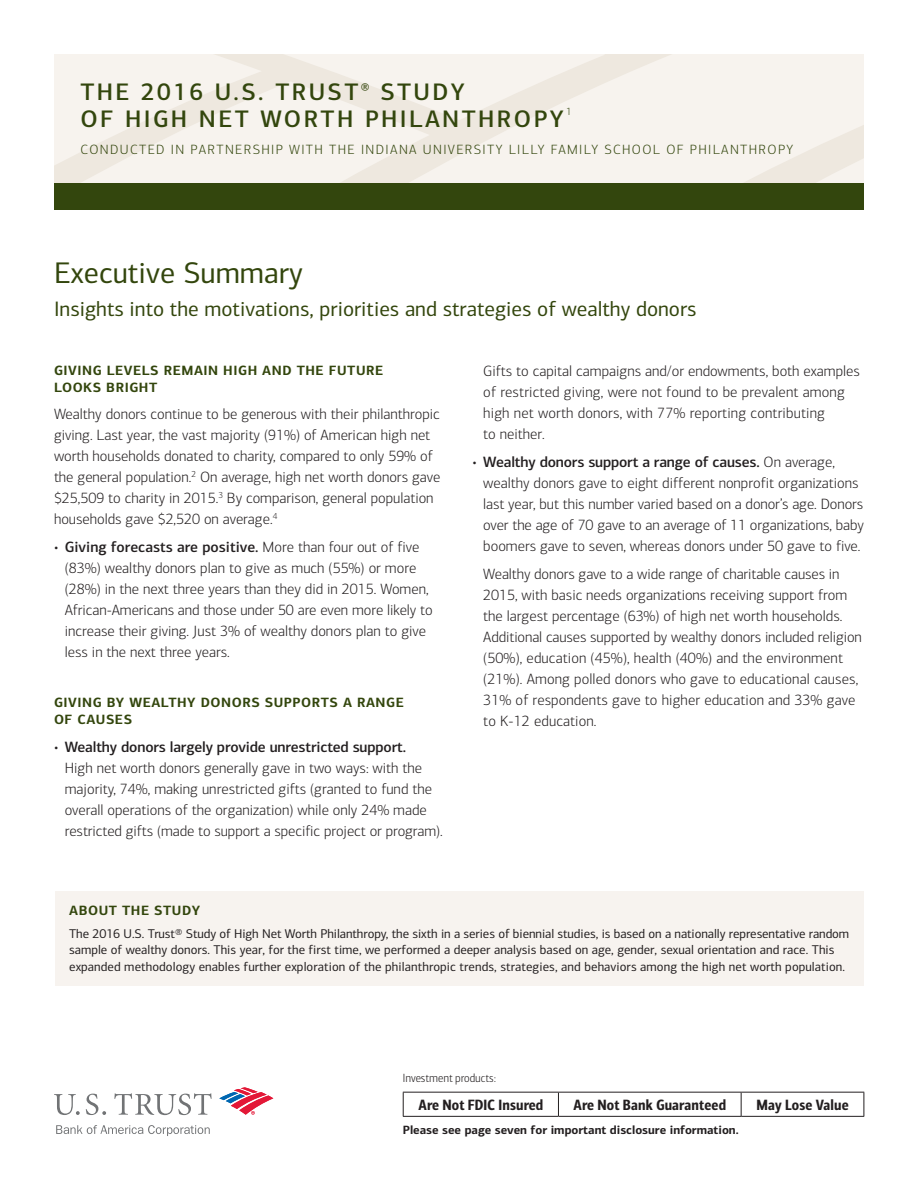
<style>
.page{position:relative;width:918px;height:1188px;background:#fff}
.page>*{position:absolute;margin:0;border:0;box-sizing:border-box;transform-origin:0 0}
.t1{font:30px "Connections";color:#33460d}
.t2{font:500 24px/27px "Connections";letter-spacing:.1em;color:#33460d}
.t3{font:21px "Connections";color:#33460d}
.t4{font:300 15px/21px "Connections";color:#231f20}
.t5{font:15px "Connections Cond Bld";letter-spacing:.01em;color:#231f20}
.t6{font:700 13.5px/16.5px "Connections";letter-spacing:.04em;color:#33460d}
.t7{font:300 13.5px "Connections";letter-spacing:.1em;color:#33460d}
.t8{font:12.75px/16.5px "Connections";color:#231f20}
.t9{font:700 12px "Connections";color:#231f20}
.t10{font:300 12px "Connections Cond";color:#231f20}
.t11{font:300 10.5px "Connections";color:#33460d}
.s1{font-weight:500}
</style>
<div class="page">
<svg style="left:54px;top:54px;width:810px;height:129px;background:#f5f0ea"></svg>
<div style="left:54px;top:183px;width:810px;height:27px;background:#33460d"></div>
<hr style="left:403px;top:1092px;width:155px;height:1px;background:#231f20">
<svg style="left:403px;top:1093px;width:1px;height:23px"></svg>
<hr style="left:558px;top:1092px;width:183px;height:1px;background:#231f20">
<svg style="left:558px;top:1093px;width:1px;height:23px"></svg>
<hr style="left:741px;top:1092px;width:123px;height:1px;background:#231f20">
<svg style="left:741px;top:1093px;width:1px;height:23px"></svg>
<svg style="left:864px;top:1093px;width:1px;height:23px"></svg>
<hr style="left:403px;top:1116px;width:155px;height:1px;background:#231f20">
<hr style="left:558px;top:1116px;width:183px;height:1px;background:#231f20">
<hr style="left:741px;top:1116px;width:123px;height:1px;background:#231f20">
<svg style="left:219px;top:1087px;width:54px;height:28px"></svg>
<svg style="left:114px;top:1093px;width:98px;height:22px"></svg>
<svg style="left:54px;top:1094px;width:26px;height:21px"></svg>
<svg style="left:86px;top:1094px;width:20px;height:21px"></svg>
<svg style="left:56px;top:1125px;width:154px;height:11px"></svg>
<div style="left:56px;top:891px;width:808px;height:95px;background:#f7f3ef"></div>
<h2 class="t2" style="left:80px;top:78px;width:485px">THE 2016 U.S. TRUST<sup>®</sup> STUDY<br>OF HIGH NET WORTH PHILANTHROPY</h2>
<p class="t11" style="left:566px;top:106px;width:7px">1</p>
<p class="t7" style="left:80px;top:142px;width:714px">CONDUCTED IN PARTNERSHIP WITH THE INDIANA UNIVERSITY LILLY FAMILY SCHOOL OF PHILANTHROPY</p>
<h1 class="t1" style="left:54px;top:255px;width:250px">Executive Summary</h1>
<h3 class="t3" style="left:54px;top:296px;width:644px">Insights into the motivations, priorities and strategies of wealthy donors</h3>
<p class="t6" style="left:54px;top:362px;width:331px">GIVING LEVELS REMAIN HIGH AND THE FUTURE<br>LOOKS BRIGHT</p>
<p class="t4" style="left:54px;top:404px;width:388px">Wealthy donors continue to be generous with their philanthropic giving. Last year, the vast majority (91%) of American high net worth households donated to charity, compared to only 59% of the general population.<sup>2</sup> On average, high net worth donors gave $25,509 to charity in 2015.<sup>3</sup> By comparison, general population households gave $2,520 on average.<sup>4</sup></p>
<p class="t4" style="left:65px;top:537px;width:369px;text-indent:-11px">• <span class="s1">Giving forecasts are positive.</span> More than four out of five (83%) wealthy donors plan to give as much (55%) or more (28%) in the next three years than they did in 2015. Women, African-Americans and those under 50 are even more likely to increase their giving. Just 3% of wealthy donors plan to give less in the next three years.</p>
<p class="t6" style="left:54px;top:694px;width:351px">GIVING BY WEALTHY DONORS SUPPORTS A RANGE<br>OF CAUSES</p>
<p class="t4" style="left:65px;top:736px;width:380px;text-indent:-11px">• <span class="s1">Wealthy donors largely provide unrestricted support.<br></span>High net worth donors generally gave in two ways: with the majority, 74%, making unrestricted gifts (granted to fund the overall operations of the organization) while only 24% made restricted gifts (made to support a specific project or program).</p>
<p class="t4" style="left:483px;top:361px;width:378px">Gifts to capital campaigns and/or endowments, both examples of restricted giving, were not found to be prevalent among high net worth donors, with 77% reporting contributing<br>to neither.</p>
<p class="t4" style="left:483px;top:452px;width:382px;text-indent:-11px">• <span class="s1">Wealthy donors support a range of causes.</span> On average, wealthy donors gave to eight different nonprofit organizations last year, but this number varied based on a donor’s age. Donors over the age of 70 gave to an average of 11 organizations, baby boomers gave to seven, whereas donors under 50 gave to five.</p>
<p class="t4" style="left:483px;top:563px;width:380px">Wealthy donors gave to a wide range of charitable causes in 2015, with basic needs organizations receiving support from the largest percentage (63%) of high net worth households.<br>Additional causes supported by wealthy donors included religion (50%), education (45%), health (40%) and the environment (21%). Among polled donors who gave to educational causes, 31% of respondents gave to higher education and 33% gave to K-12 education.</p>
<p class="t6" style="left:69px;top:902px;width:132px">ABOUT THE STUDY</p>
<p class="t8" style="left:69px;top:925px;width:782px">The 2016 U.S. Trust® Study of High Net Worth Philanthropy, the sixth in a series of biennial studies, is based on a nationally representative random sample of wealthy donors. This year, for the first time, we performed a deeper analysis based on age, gender, sexual orientation and race. This expanded methodology enables further exploration of the philanthropic trends, strategies, and behaviors among the high net worth population.</p>
<p class="t10" style="left:403px;top:1071px;width:95px">Investment products:</p>
<p class="t5" style="left:418px;top:1096px;width:126px">Are Not FDIC Insured</p>
<p class="t5" style="left:574px;top:1096px;width:154px">Are Not Bank Guaranteed</p>
<p class="t5" style="left:756px;top:1096px;width:94px">May Lose Value</p>
<p class="t9" style="left:403px;top:1122px;width:337px">Please see page seven for important disclosure information.</p>
</div>
